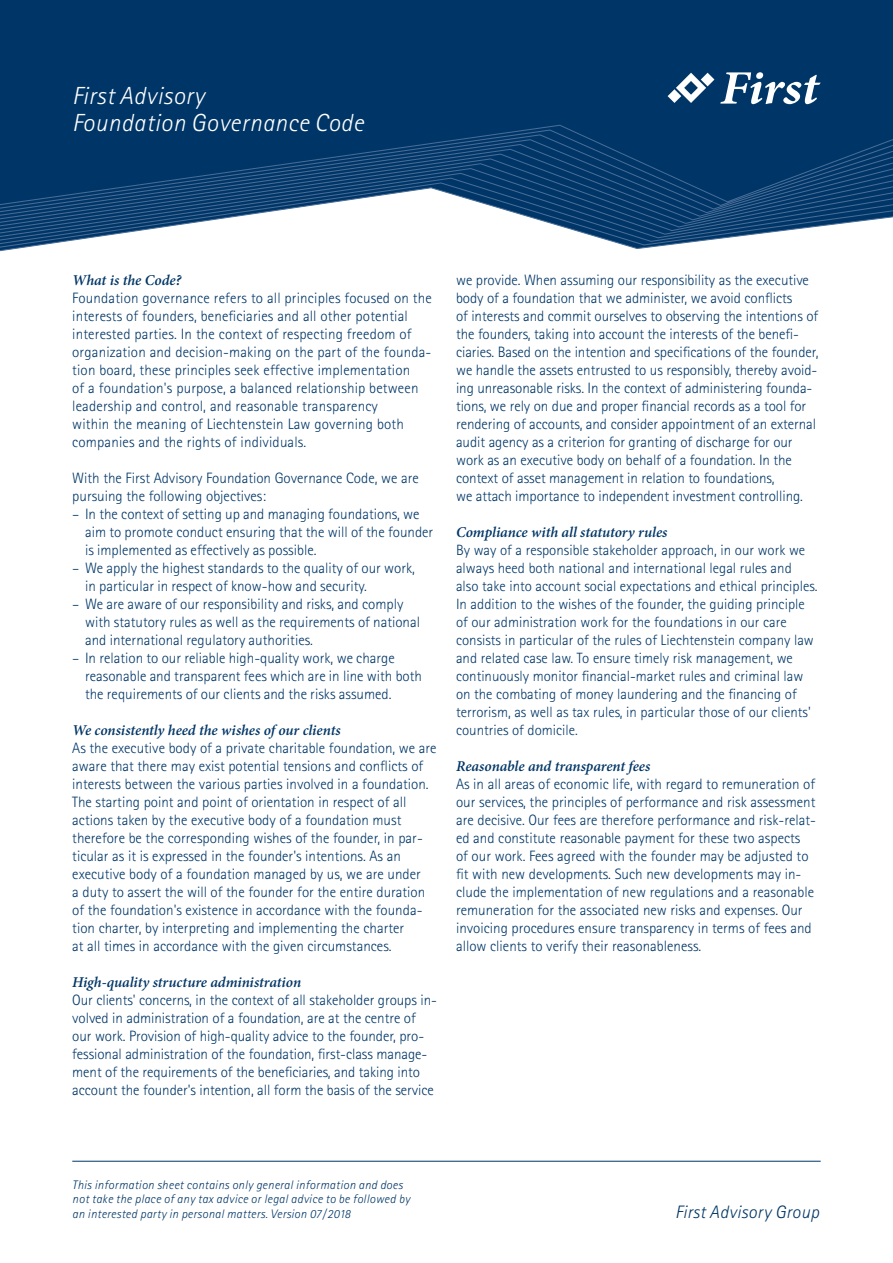
<style>
.page{position:relative;width:893px;height:1263px;background:#fff}
.page>*{position:absolute;margin:0;border:0;box-sizing:border-box;transform-origin:0 0}
.t1{font:italic 300 24.75px/27px "Rotis Sans Serif";letter-spacing:.025em;color:#fff}
.t2{font:italic 300 18px "Rotis Sans Serif";letter-spacing:.02em;color:#003667}
.t3{font:300 15px/18px "Rotis Sans Serif";color:#003667}
.t4{font:italic 600 15px "Minion Pro";letter-spacing:-.005em;color:#003667}
.t5{font:300 14.85px/18px "Rotis Sans Serif";color:#003667}
.t6{font:italic 300 12.3px/14.9px "Rotis Sans Serif";letter-spacing:.025em;color:#003667}
</style>
<div class="page">
<div style="left:0;top:0;width:893px;height:124px;background:#003667"></div>
<svg style="left:0;top:124px;width:893px;height:128px"></svg>
<svg style="left:720px;top:72px;width:101px;height:32px"></svg>
<svg style="left:668px;top:73px;width:46px;height:30px"></svg>
<hr style="left:72px;top:1161px;width:749px;height:1px;background:#003667">
<h1 class="t1" style="left:72px;top:82px;width:293px">First Advisory<br>Foundation Governance Code</h1>
<p class="t4" style="left:72px;top:270px;width:111px">What is the Code?</p>
<p class="t3" style="left:72px;top:289px;width:361px">Foundation governance refers to all principles focused on the interests of founders, beneficiaries and all other potential interested parties. In the context of respecting freedom of organization and decision-making on the part of the founda&shy;tion board, these principles seek effective implementation<br>of a foundation's purpose, a balanced relationship between leadership and control, and reasonable transparency<br>within the meaning of Liechtenstein Law governing both companies and the rights of individuals.</p>
<p class="t3" style="left:72px;top:469px;width:348px">With the First Advisory Foundation Governance Code, we are pursuing the following objectives:</p>
<p class="t3" style="left:85px;top:505px;width:350px;text-indent:-13px">– In the context of setting up and managing foundations, we aim to promote conduct ensuring that the will of the founder is implemented as effectively as possible.</p>
<p class="t3" style="left:85px;top:559px;width:331px;text-indent:-13px">– We apply the highest standards to the quality of our work, in particular in respect of know-how and security.</p>
<p class="t3" style="left:85px;top:595px;width:337px;text-indent:-13px">– We are aware of our responsibility and risks, and comply with statutory rules as well as the requirements of national and international regulatory authorities.</p>
<p class="t3" style="left:85px;top:649px;width:339px;text-indent:-13px">– In relation to our reliable high-quality work, we charge reasonable and transparent fees which are in line with both the requirements of our clients and the risks assumed.</p>
<p class="t4" style="left:72px;top:720px;width:270px">We consistently heed the wishes of our clients</p>
<p class="t3" style="left:72px;top:739px;width:366px">As the executive body of a private charitable foundation, we are aware that there may exist potential tensions and conflicts of interests between the various parties involved in a foundation.<br>The starting point and point of orientation in respect of all actions taken by the executive body of a foundation must therefore be the corresponding wishes of the founder, in par&shy;ticular as it is expressed in the founder's intentions. As an executive body of a foundation managed by us, we are under<br>a duty to assert the will of the founder for the entire duration of the foundation's existence in accordance with the founda&shy;tion charter, by interpreting and implementing the charter<br>at all times in accordance with the given circumstances.</p>
<p class="t4" style="left:72px;top:972px;width:230px">High-quality structure administration</p>
<p class="t3" style="left:72px;top:991px;width:366px">Our clients' concerns, in the context of all stakeholder groups in&shy;volved in administration of a foundation, are at the centre of our work. Provision of high-quality advice to the founder, pro&shy;fessional administration of the foundation, first-class manage&shy;ment of the requirements of the beneficiaries, and taking into account the founder's intention, all form the basis of the service</p>
<p class="t3" style="left:456px;top:271px;width:364px">we provide. When assuming our responsibility as the executive body of a foundation that we administer, we avoid conflicts<br>of interests and commit ourselves to observing the intentions of the founders, taking into account the interests of the benefi&shy;ciaries. Based on the intention and specifications of the founder, we handle the assets entrusted to us responsibly, thereby avoid&shy;ing unreasonable risks. In the context of administering founda&shy;tions, we rely on due and proper financial records as a tool for rendering of accounts, and consider appointment of an external audit agency as a criterion for granting of discharge for our work as an executive body on behalf of a foundation. In the context of asset management in relation to foundations,<br>we attach importance to independent investment controlling.</p>
<p class="t4" style="left:456px;top:522px;width:213px">Compliance with all statutory rules</p>
<p class="t5" style="left:456px;top:541px;width:363px">By way of a responsible stakeholder approach, in our work we always heed both national and international legal rules and also take into account social expectations and ethical principles.<br>In addition to the wishes of the founder, the guiding principle of our administration work for the foundations in our care consists in particular of the rules of Liechtenstein company law and related case law. To ensure timely risk management, we continuously monitor financial-market rules and criminal law on the combating of money laundering and the financing of terrorism, as well as tax rules, in particular those of our clients' countries of domicile.</p>
<p class="t4" style="left:456px;top:756px;width:196px">Reasonable and transparent fees</p>
<p class="t3" style="left:456px;top:775px;width:361px">As in all areas of economic life, with regard to remuneration of our services, the principles of performance and risk assessment are decisive. Our fees are therefore performance and risk-relat&shy;ed and constitute reasonable payment for these two aspects of our work. Fees agreed with the founder may be adjusted to fit with new developments. Such new developments may in&shy;clude the implementation of new regulations and a reasonable remuneration for the associated new risks and expenses. Our invoicing procedures ensure transparency in terms of fees and allow clients to verify their reasonableness.</p>
<p class="t6" style="left:72px;top:1177px;width:339px">This information sheet contains only general information and does not take the place of any tax advice or legal advice to be followed by an interested party in personal matters. Version 07/2018</p>
<p class="t2" style="left:675px;top:1202px;width:145px">First Advisory Group</p>
</div>
